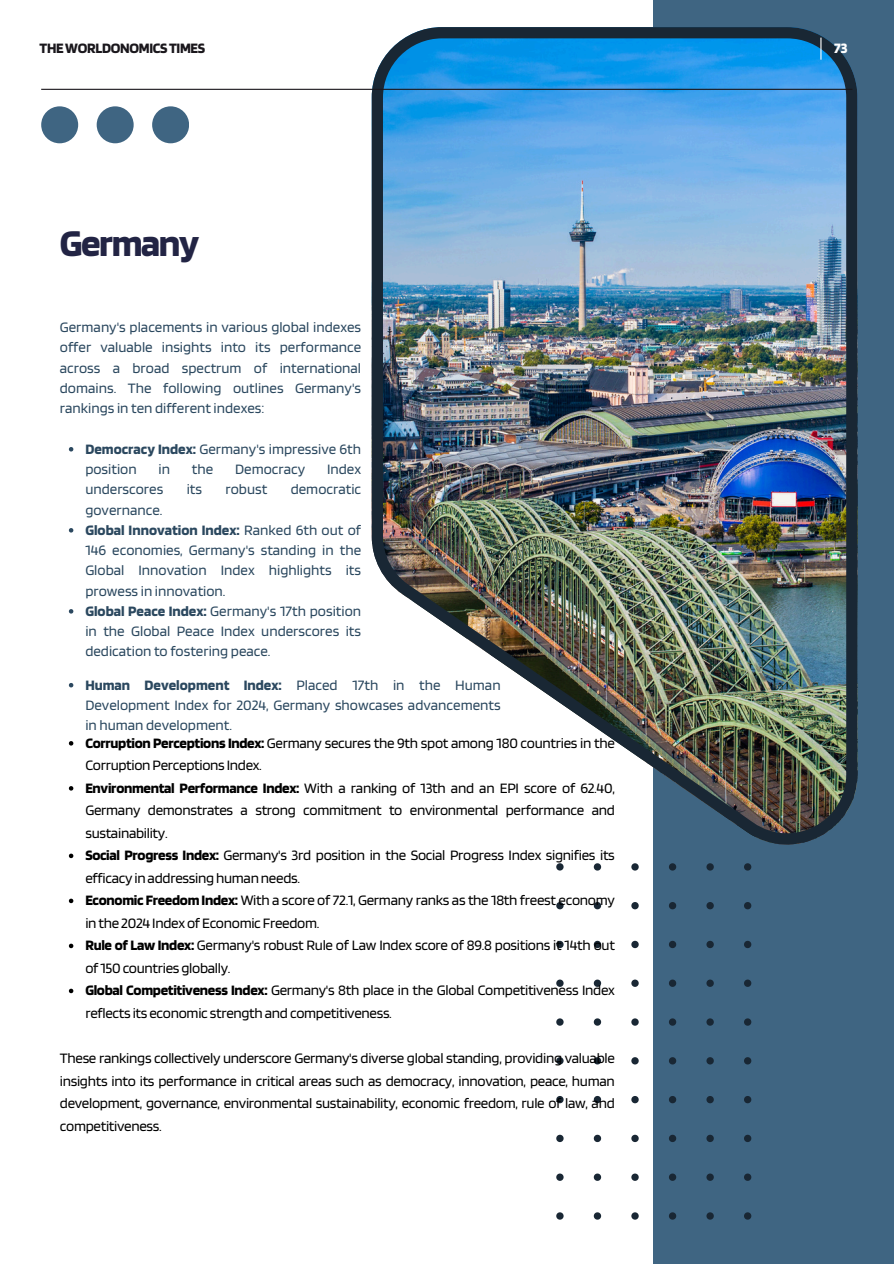
<style>
.page{position:relative;width:894px;height:1264px;background:#fff}
.page>*{position:absolute;margin:0;border:0;box-sizing:border-box;transform-origin:0 0}
.t1{font:700 39.15px "Blinker";letter-spacing:-.035em;color:#222444}
.t2{font:15px/22.5px "Blinker";letter-spacing:-.02em;color:#000}
.t3{font:15px/20.2px "Blinker";color:#2b485f;text-align:justify}
.t4{font:700 15px "Blinker";letter-spacing:-.02em;color:#1a171c}
.t5{font:700 15px "Blinker";color:#fff}
.s1{font-weight:700}
</style>
<div class="page">
<div style="left:653px;top:0;width:240px;height:1263px;background:#3f6582"></div>
<img style="left:371px;top:27px;width:485px;height:817px">
<svg style="left:556px;top:863px;width:195px;height:356px"></svg>
<svg style="left:41px;top:106px;width:148px;height:37px"></svg>
<svg style="left:69px;top:447px;width:4px;height:4px"></svg>
<svg style="left:69px;top:528px;width:4px;height:4px"></svg>
<svg style="left:69px;top:609px;width:4px;height:4px"></svg>
<svg style="left:69px;top:683px;width:4px;height:4px"></svg>
<svg style="left:820px;top:38px;width:1px;height:22px"></svg>
<hr style="left:41px;top:89px;width:811px;height:1px;background:#1a171c">
<svg style="left:69px;top:741px;width:4px;height:4px"></svg>
<svg style="left:69px;top:786px;width:4px;height:4px"></svg>
<svg style="left:69px;top:853px;width:4px;height:5px"></svg>
<svg style="left:69px;top:898px;width:4px;height:5px"></svg>
<svg style="left:69px;top:943px;width:4px;height:5px"></svg>
<svg style="left:69px;top:988px;width:4px;height:5px"></svg>
<p class="t4" style="left:39px;top:39px;width:167px">THEWORLDONOMICSTIMES</p>
<p class="t5" style="left:833px;top:38px;width:15px">73</p>
<p class="t1" style="left:60px;top:218px;width:141px">Germany</p>
<p class="t3" style="left:60px;top:317px;width:303px">Germany's placements in various global indexes offer valuable insights into its performance across a broad spectrum of international domains. The following outlines Germany's rankings in ten different indexes:</p>
<h2 class="t3" style="left:85px;top:438px;width:277px"><span class="s1">Democracy Index:</span> Germany's impressive 6th position</h2>
<h2 class="t3" style="left:158px;top:458px;width:13px">in</h2>
<h2 class="t3" style="left:192px;top:458px;width:23px">the</h2>
<h2 class="t3" style="left:235px;top:458px;width:71px">Democracy</h2>
<h2 class="t3" style="left:327px;top:458px;width:36px">Index</h2>
<h2 class="t3" style="left:85px;top:479px;width:79px">underscores</h2>
<h2 class="t3" style="left:187px;top:479px;width:17px">its</h2>
<h2 class="t3" style="left:225px;top:479px;width:43px">robust</h2>
<h2 class="t3" style="left:290px;top:479px;width:72px">democratic</h2>
<h2 class="t3" style="left:85px;top:499px;width:79px">governance.</h2>
<p class="t3" style="left:85px;top:519px;width:277px"><span class="s1">Global Innovation Index:</span> Ranked 6th out of 146 economies, Germany's standing in the Global Innovation Index highlights its prowess in innovation.</p>
<h1 class="t3" style="left:85px;top:600px;width:277px"><span class="s1">Global Peace Index:</span> Germany's 17th position in the Global Peace Index underscores its dedication to fostering peace.</h1>
<p class="t3" style="left:85px;top:674px;width:416px"><span class="s1">Human Development Index:</span> Placed 17th in the Human Development Index for 2024, Germany showcases advancements in human development.</p>
<p class="t2" style="left:85px;top:731px;width:531px"><span class="s1">Corruption Perceptions Index:</span> Germany secures the 9th spot among 180 countries in the<br>CorruptionPerceptions Index.</p>
<p class="t2" style="left:85px;top:776px;width:531px;text-align:justify"><span class="s1">Environmental Performance Index:</span> With a ranking of 13th and an EPI score of 62.40, Germany demonstrates a strong commitment to environmental performance and sustainability.</p>
<p class="t2" style="left:85px;top:843px;width:531px"><span class="s1">Social Progress Index:</span> Germany's 3rd position in the Social Progress Index signifies its efficacy inaddressinghumanneeds.</p>
<p class="t2" style="left:85px;top:888px;width:531px"><span class="s1">Economic Freedom Index:</span> With a score of 72.1, Germany ranks as the 18th freest economy inthe 2024 Indexof Economic Freedom.</p>
<p class="t2" style="left:85px;top:933px;width:531px"><span class="s1">Rule of Law Index:</span> Germany's robust Rule of Law Index score of 89.8 positions it 14th out of150countriesglobally.</p>
<p class="t2" style="left:85px;top:978px;width:531px"><span class="s1">Global Competitiveness Index:</span> Germany's 8th place in the Global Competitiveness Index reflects its economic strengthandcompetitiveness.</p>
<p class="t2" style="left:60px;top:1046px;width:556px;text-align:justify">These rankings collectively underscore Germany's diverse global standing, providing valuable insights into its performance in critical areas such as democracy, innovation, peace, human development, governance, environmental sustainability, economic freedom, rule of law, and competitiveness.</p>
</div>
